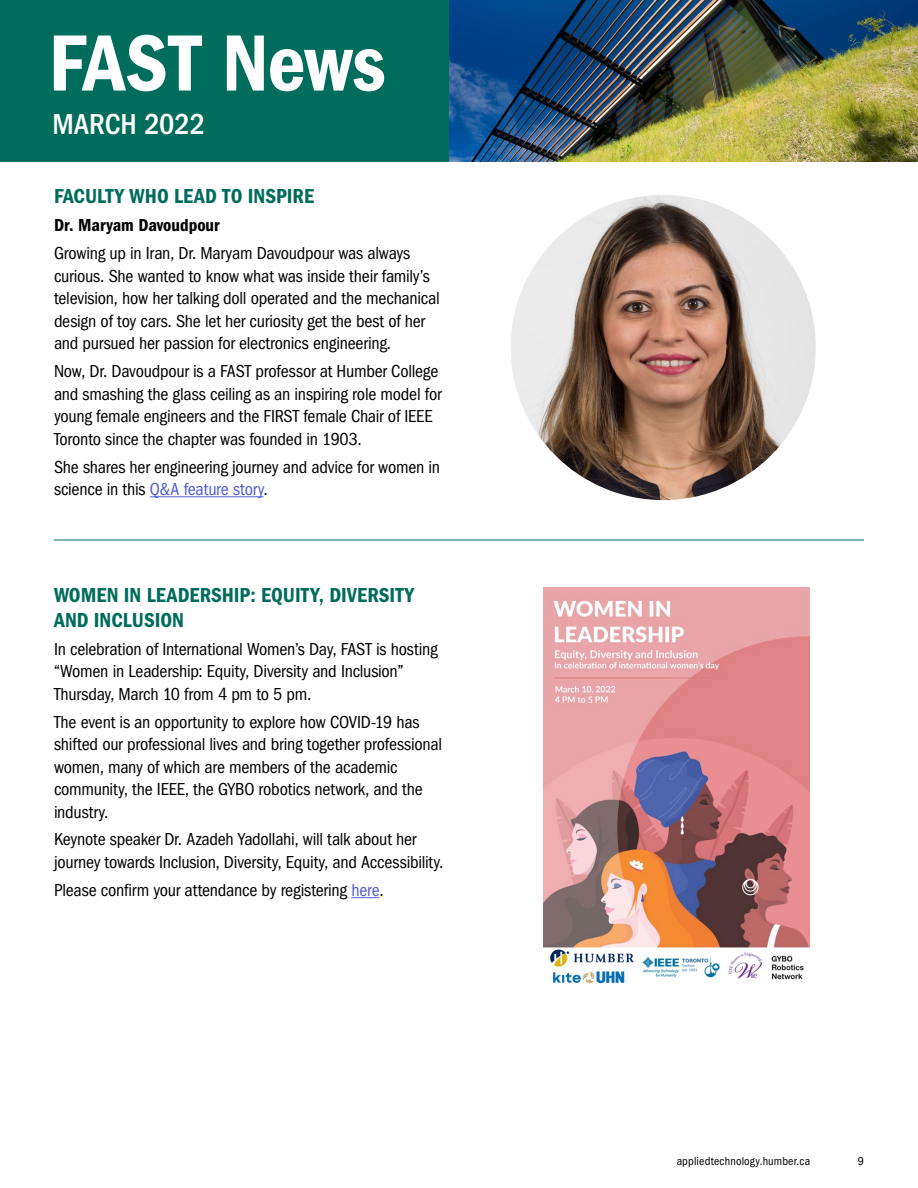
<style>
.page{position:relative;width:918px;height:1188px;background:#fff}
.page>*{position:absolute;margin:0;border:0;box-sizing:border-box;transform-origin:0 0}
.t1{font:82.5px "ITC Franklin Gothic Std Dm Cd";letter-spacing:-.005em;color:#fff}
.t2{font:500 condensed 30px "ITC Franklin Gothic Std";color:#fff}
.h2_content_header{font:21px/25.2px "ITC Franklin Gothic Std Dm Cd";color:#006c5b}
.p_body{font:condensed 18px/22.5px "ITC Franklin Gothic Std";letter-spacing:-.015em;color:#000}
.p_body-2{font:18px "ITC Franklin Gothic Std Dm Cd";letter-spacing:-.005em;color:#000}
.h1_title{font:condensed 12px "ITC Franklin Gothic Std";letter-spacing:.01em;color:#000}
.s1{color:#4f5cd6}
</style>
<div class="page">
<img style="left:449px;top:0;width:469px;height:162px">
<div style="left:0;top:0;width:449px;height:162px;background:#006c5b"></div>
<hr style="left:150px;top:496px;width:114px;height:1px;background:#4f5cd6">
<img style="left:511px;top:195px;width:305px;height:305px;border-radius:153px">
<svg style="left:351px;top:897px;width:28px;height:1px"></svg>
<img style="left:544px;top:588px;width:266px;height:396px">
<hr style="left:54px;top:540px;width:810px;height:1px;background:#006c5b">
<h1 class="t1" style="left:49px;top:16px;width:339px">FAST News</h1>
<h2 class="t2" style="left:52px;top:107px;width:154px">MARCH 2022</h2>
<p class="h2_content_header" style="left:54px;top:184px;width:262px">FACULTY WHO LEAD TO INSPIRE</p>
<p class="p_body-2" style="left:54px;top:215px;width:167px">Dr. Maryam Davoudpour</p>
<p class="p_body" style="left:54px;top:242px;width:387px">Growing up in Iran, Dr. Maryam Davoudpour was always curious. She wanted to know what was inside their family’s television, how her talking doll operated and the mechanical design of toy cars. She let her curiosity get the best of her and pursued her passion for electronics engineering.</p>
<p class="p_body" style="left:54px;top:360px;width:389px">Now, Dr. Davoudpour is a FAST professor at Humber College and smashing the glass ceiling as an inspiring role model for young female engineers and the FIRST female Chair of IEEE Toronto since the chapter was founded in 1903.</p>
<p class="p_body" style="left:54px;top:455px;width:388px">She shares her engineering journey and advice for women in science in this <span class="s1">Q&amp;A feature story</span>.</p>
<p class="h2_content_header" style="left:54px;top:582px;width:362px">WOMEN IN LEADERSHIP: EQUITY, DIVERSITY<br>AND INCLUSION</p>
<p class="p_body" style="left:54px;top:638px;width:385px">In celebration of International Women’s Day, FAST is hosting “Women in Leadership: Equity, Diversity and Inclusion”<br>Thursday, March 10 from 4 pm to 5 pm.</p>
<p class="p_body" style="left:54px;top:711px;width:390px">The event is an opportunity to explore how COVID-19 has shifted our professional lives and bring together professional women, many of which are members of the academic community, the IEEE, the GYBO robotics network, and the industry.</p>
<p class="p_body" style="left:54px;top:828px;width:391px">Keynote speaker Dr. Azadeh Yadollahi, will talk about her journey towards Inclusion, Diversity, Equity, and Accessibility.</p>
<p class="p_body" style="left:54px;top:879px;width:331px">Please confirm your attendance by registering <span class="s1">here</span>.</p>
<p class="h1_title" style="left:677px;top:1154px;width:135px">appliedtechnology.humber.ca</p>
<p class="h1_title" style="left:858px;top:1154px;width:8px">9</p>
</div>
